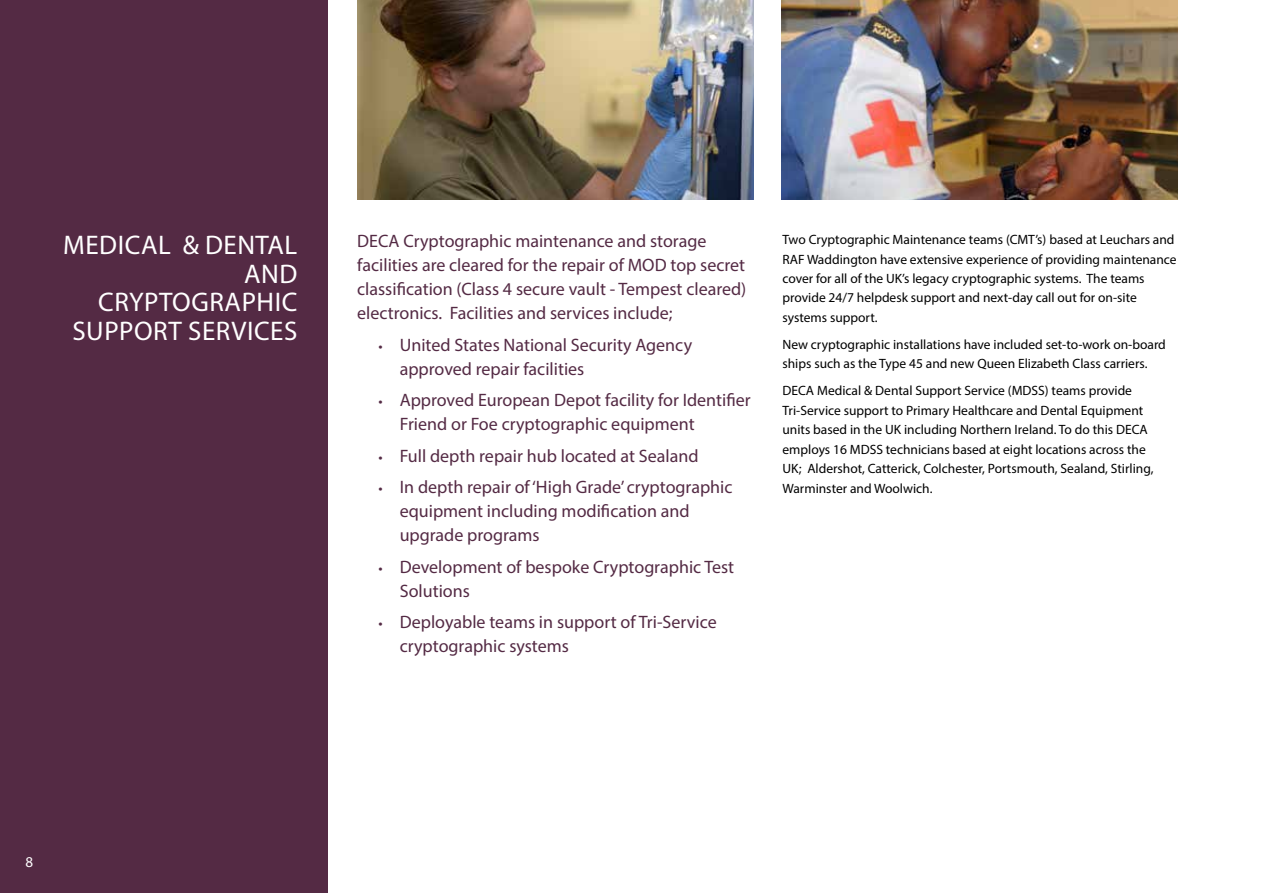
<style>
.page{position:relative;width:1263px;height:893px;background:#fff}
.page>*{position:absolute;margin:0;border:0;box-sizing:border-box;transform-origin:0 0}
.t1{font:27px/28.5px "Myriad Pro";letter-spacing:.02em;color:#fff;text-align:right}
.t2{font:18px/24px "Myriad Pro";color:#542a44}
.t3{font:15px "Myriad Pro";color:#fff}
.t4{font:13.5px/19.5px "Myriad Pro";color:#000}
.s1{font-size:15px}
</style>
<div class="page">
<div style="left:0;top:0;width:327px;height:893px;background:#542a44"></div>
<img style="left:357px;top:0;width:397px;height:200px">
<img style="left:781px;top:0;width:397px;height:200px">
<h1 class="t1" style="left:63px;top:230px;width:236px">MEDICAL &amp; DENTAL<br>AND<br>CRYPTOGRAPHIC<br>SUPPORT SERVICES</h1>
<h2 class="t2" style="left:357px;top:229px;width:391px">DECA Cryptographic maintenance and storage facilities are cleared for the repair of MOD top secret classification (Class 4 secure vault - Tempest cleared) electronics. Facilities and services include;</h2>
<h2 class="t2" style="left:400px;top:332px;width:294px;text-indent:-21px"><span class="s1">•</span> United States National Security Agency approved repair facilities</h2>
<h2 class="t2" style="left:400px;top:388px;width:352px;text-indent:-21px"><span class="s1">•</span> Approved European Depot facility for Identifier<br>Friend or Foe cryptographic equipment</h2>
<h2 class="t2" style="left:378px;top:443px;width:322px"><span class="s1">•</span> Full depth repair hub located at Sealand</h2>
<h2 class="t2" style="left:400px;top:475px;width:334px;text-indent:-21px"><span class="s1">•</span> In depth repair of ‘High Grade’ cryptographic equipment including modification and upgrade programs</h2>
<h2 class="t2" style="left:400px;top:554px;width:336px;text-indent:-21px"><span class="s1">•</span> Development of bespoke Cryptographic Test<br>Solutions</h2>
<h2 class="t2" style="left:400px;top:610px;width:318px;text-indent:-21px"><span class="s1">•</span> Deployable teams in support of Tri-Service cryptographic systems</h2>
<p class="t4" style="left:782px;top:229px;width:396px">Two Cryptographic Maintenance teams (CMT’s) based at Leuchars and RAF Waddington have extensive experience of providing maintenance cover for all of the UK’s legacy cryptographic systems. The teams provide 24/7 helpdesk support and next-day call out for on-site systems support.</p>
<p class="t4" style="left:782px;top:334px;width:385px">New cryptographic installations have included set-to-work on-board ships such as the Type 45 and new Queen Elizabeth Class carriers.</p>
<p class="t4" style="left:782px;top:381px;width:373px">DECA Medical &amp; Dental Support Service (MDSS) teams provide Tri-Service support to Primary Healthcare and Dental Equipment units based in the UK including Northern Ireland. To do this DECA employs 16 MDSS technicians based at eight locations across the UK; Aldershot, Catterick, Colchester, Portsmouth, Sealand, Stirling, Warminster and Woolwich.</p>
<p class="t3" style="left:26px;top:853px;width:9px">8</p>
</div>
